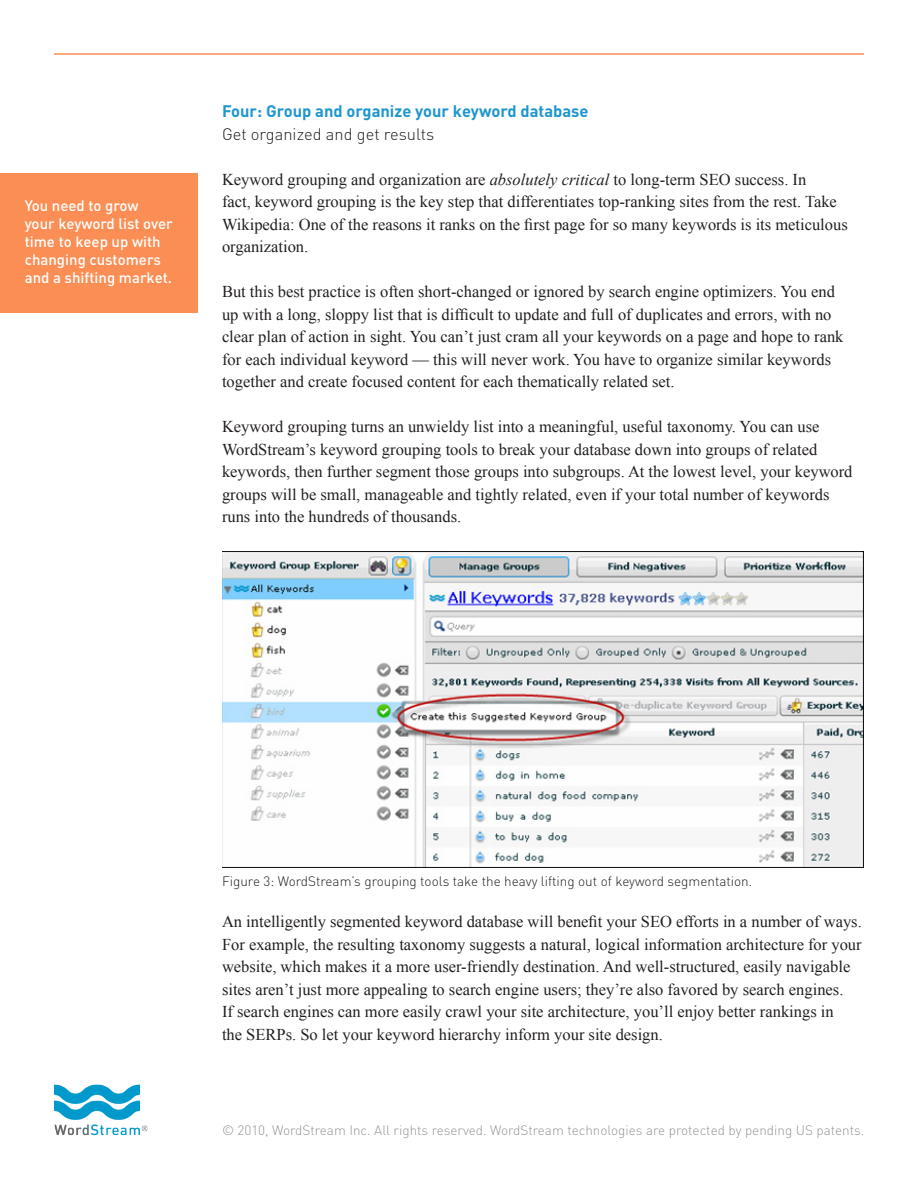
<style>
.page{position:relative;width:918px;height:1188px;background:#fff}
.page>*{position:absolute;margin:0;border:0;box-sizing:border-box;transform-origin:0 0}
.t1{font:16.5px/22.5px "Times New Roman";color:#231f20}
.t2{font:700 16.5px "DIN";color:#1e96ce}
.t3{font:300 16.5px "DIN";color:#231f20}
.t4{font:500 15px/18px "DIN";color:#fff}
.t5{font:300 13.5px "DIN";color:#939598}
.t6{font:300 13.5px "DIN";color:#231f20}
.s1{font-style:italic}
</style>
<div class="page">
<hr style="left:54px;top:53px;width:810px;height:2px;background:#fb8e54">
<img style="left:54px;top:1084px;width:94px;height:52px">
<img style="left:222px;top:552px;width:641px;height:315px">
<div style="left:0;top:173px;width:198px;height:140px;background:#fb8e54"></div>
<p class="t4" style="left:25px;top:196px;width:149px">You need to grow<br>your keyword list over time to keep up with changing customers and a shifting market.</p>
<p class="t2" style="left:222px;top:100px;width:368px">Four: Group and organize your keyword database</p>
<p class="t3" style="left:222px;top:124px;width:214px">Get organized and get results</p>
<p class="t1" style="left:222px;top:168px;width:627px">Keyword grouping and organization are <span class="s1">absolutely critical</span> to long-term SEO success. In<br>fact, keyword grouping is the key step that differentiates top-ranking sites from the rest. Take Wikipedia: One of the reasons it ranks on the first page for so many keywords is its meticulous organization.</p>
<p class="t1" style="left:222px;top:280px;width:623px">But this best practice is often short-changed or ignored by search engine optimizers. You end up with a long, sloppy list that is difficult to update and full of duplicates and errors, with no clear plan of action in sight. You can’t just cram all your keywords on a page and hope to rank for each individual keyword — this will never work. You have to organize similar keywords together and create focused content for each thematically related set.</p>
<p class="t1" style="left:222px;top:415px;width:632px">Keyword grouping turns an unwieldy list into a meaningful, useful taxonomy. You can use WordStream’s keyword grouping tools to break your database down into groups of related keywords, then further segment those groups into subgroups. At the lowest level, your keyword groups will be small, manageable and tightly related, even if your total number of keywords runs into the hundreds of thousands.</p>
<p class="t6" style="left:222px;top:873px;width:532px">Figure 3: WordStream’s grouping tools take the heavy lifting out of keyword segmentation.</p>
<p class="t1" style="left:222px;top:910px;width:641px">An intelligently segmented keyword database will benefit your SEO efforts in a number of ways.<br>For example, the resulting taxonomy suggests a natural, logical information architecture for your website, which makes it a more user-friendly destination. And well-structured, easily navigable sites aren’t just more appealing to search engine users; they’re also favored by search engines.<br>If search engines can more easily crawl your site architecture, you’ll enjoy better rankings in<br>the SERPs. So let your keyword hierarchy inform your site design.</p>
<p class="t5" style="left:222px;top:1122px;width:644px">© 2010, WordStream Inc. All rights reserved. WordStream technologies are protected by pending US patents.</p>
</div>
